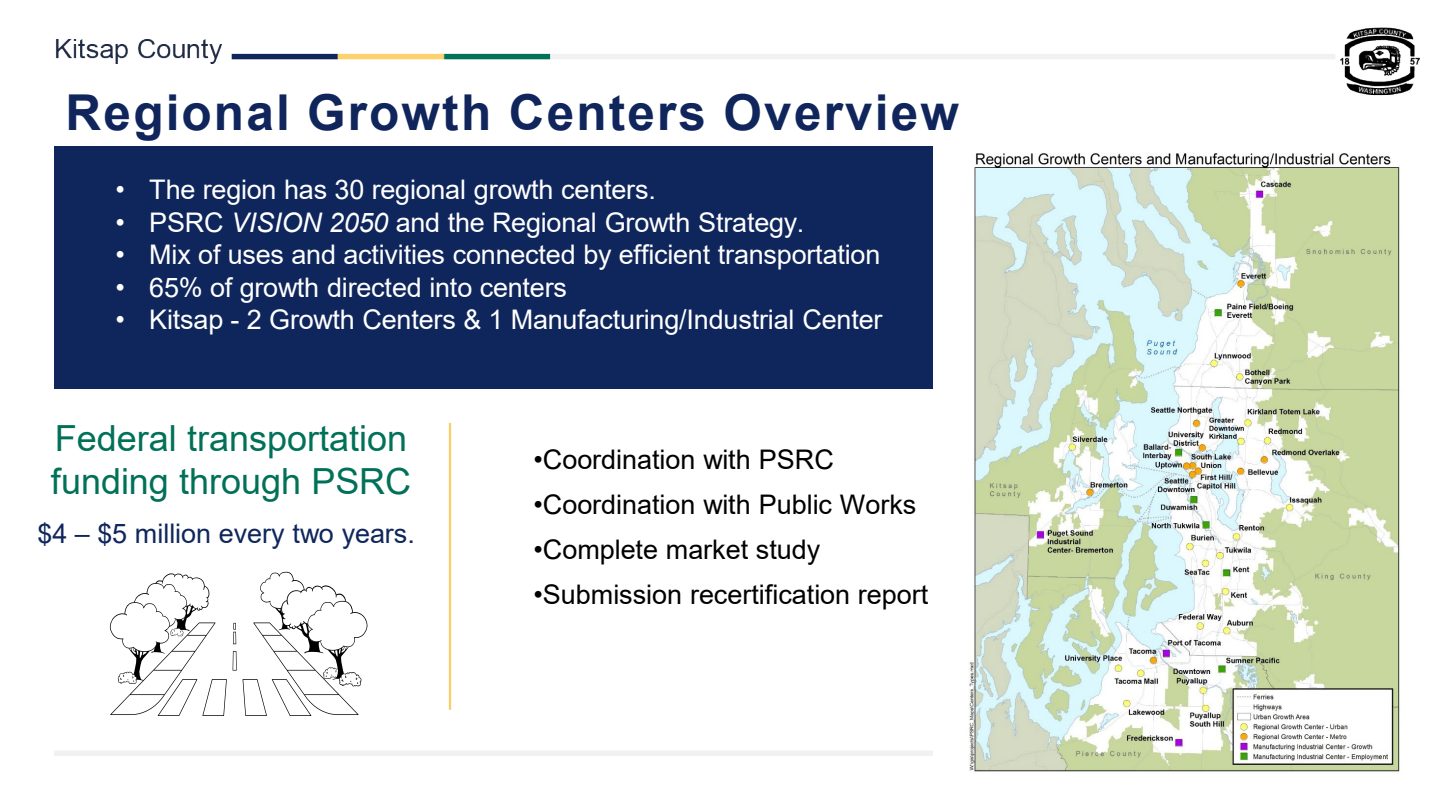
<style>
.page{position:relative;width:1440px;height:810px;background:#fff}
.page>*{position:absolute;margin:0;border:0;box-sizing:border-box;transform-origin:0 0}
.t1{font:700 49.5px "Arial";letter-spacing:.045em;color:#0f255c}
.t2{font:36px/43.2px "Arial";color:#007158}
.t3{font:27px "Arial";letter-spacing:-.01em;color:#fff}
.t4{font:27px "Arial";color:#000}
.t5{font:27px "Arial";color:#0f265c}
.s1{font-style:italic}
</style>
<div class="page">
<img style="left:54px;top:27px;width:1366px;height:729px">
<svg style="left:233px;top:623px;width:3px;height:21px"></svg>
<svg style="left:233px;top:651px;width:4px;height:20px"></svg>
<svg style="left:243px;top:572px;width:126px;height:144px"></svg>
<svg style="left:110px;top:573px;width:117px;height:143px"></svg>
<div style="left:54px;top:146px;width:940px;height:242px;background:#0f265c"></div>
<hr style="left:449px;top:423px;width:2px;height:287px;background:#fbcf68">
<img style="left:933px;top:137px;width:487px;height:635px">
<p class="t1" style="left:66px;top:77px;width:895px">Regional Growth Centers Overview</p>
<p class="t3" style="left:115px;top:171px;width:542px">• The region has 30 regional growth centers.</p>
<p class="t3" style="left:115px;top:204px;width:690px">• PSRC <span class="s1">VISION 2050</span> and the Regional Growth Strategy.</p>
<p class="t3" style="left:115px;top:236px;width:766px">• Mix of uses and activities connected by efficient transportation</p>
<p class="t3" style="left:115px;top:268px;width:453px">• 65% of growth directed into centers</p>
<p class="t3" style="left:115px;top:301px;width:769px">• Kitsap - 2 Growth Centers &amp; 1 Manufacturing/Industrial Center</p>
<p class="t2" style="left:51px;top:416px;width:362px">Federal transportation funding through PSRC</p>
<p class="t5" style="left:37px;top:514px;width:379px">$4 – $5 million every two years.</p>
<p class="t4" style="left:534px;top:441px;width:302px">•Coordination with PSRC</p>
<p class="t4" style="left:534px;top:486px;width:384px">•Coordination with Public Works</p>
<p class="t4" style="left:534px;top:531px;width:288px">•Complete market study</p>
<p class="t4" style="left:534px;top:576px;width:396px">•Submission recertification report</p>
</div>
